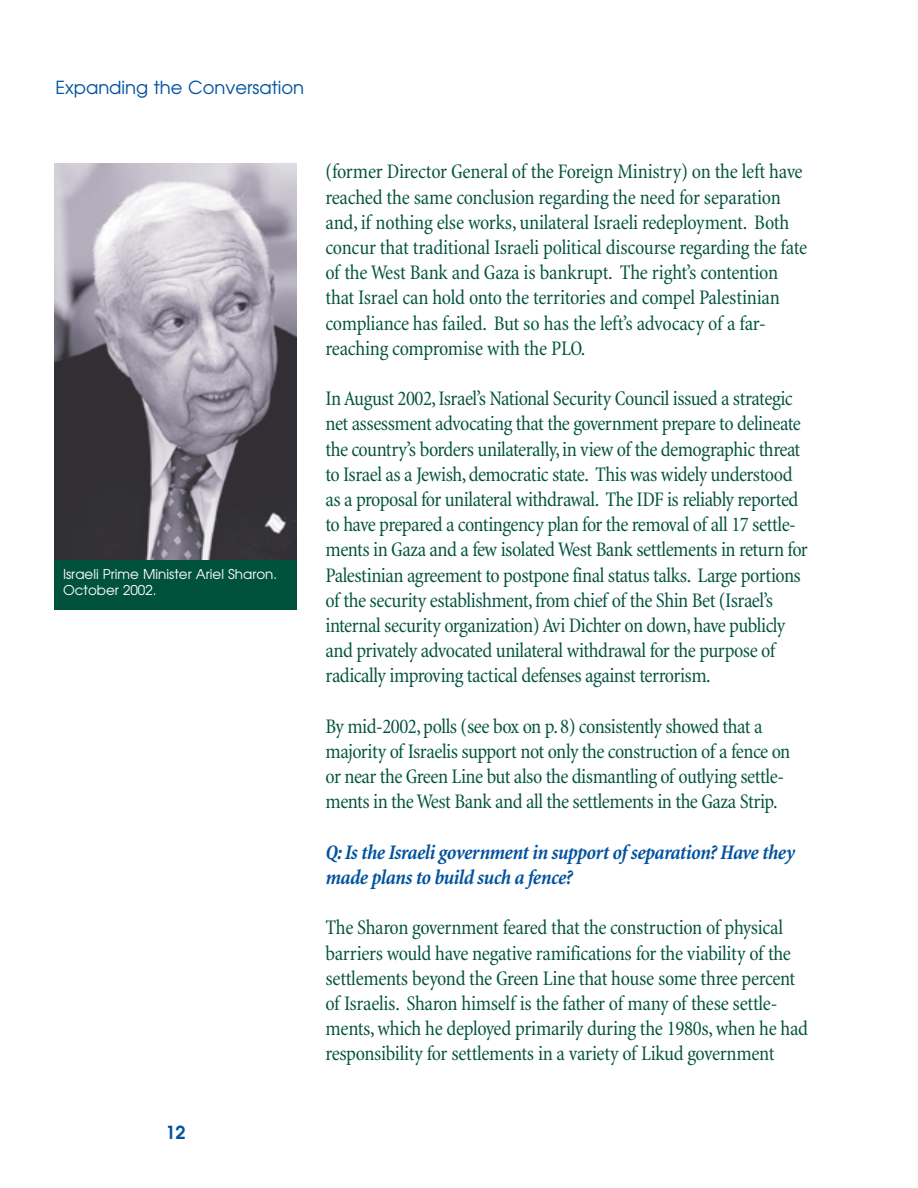
<style>
.page{position:relative;width:918px;height:1188px;background:#fff}
.page>*{position:absolute;margin:0;border:0;box-sizing:border-box;transform-origin:0 0}
.t1{font:condensed 21px/25.2px "Minion";letter-spacing:-.02em;color:#00523d}
.t2{font:italic 700 condensed 21px/25.2px "Minion";letter-spacing:-.025em;color:#00529f}
.t3{font:18px "Avant Garde";color:#00529f}
.t4{font:600 18px "Avant Garde";color:#00529f}
.t5{font:13.5px/16.2px "Avant Garde";color:#fff}
</style>
<div class="page">
<img style="left:54px;top:163px;width:243px;height:397px">
<div style="left:54px;top:560px;width:243px;height:50px;background:#00523d"></div>
<p class="t3" style="left:56px;top:81px;width:250px">Expanding the Conversation</p>
<p class="t5" style="left:63px;top:567px;width:216px">Israeli Prime Minister Ariel Sharon.<br>October 2002.</p>
<p class="t4" style="left:165px;top:1126px;width:22px">12</p>
<p class="t1" style="left:326px;top:161px;width:483px">(former Director General of the Foreign Ministry) on the left have reached the same conclusion regarding the need for separation and, if nothing else works, unilateral Israeli redeployment. Both concur that traditional Israeli political discourse regarding the fate of the West Bank and Gaza is bankrupt. The right’s contention that Israel can hold onto the territories and compel Palestinian compliance has failed. But so has the left’s advocacy of a far&shy;reaching compromise with the PLO.</p>
<p class="t1" style="left:325px;top:388px;width:484px">InAugust 2002, Israel’s National Security Council issued a strategic net assessment advocating that the government prepare to delineate the country’s borders unilaterally, in view of the demographic threat to Israel as a Jewish, democratic state. This was widely understood as a proposal for unilateral withdrawal. The IDF is reliably reported to have prepared a contingency plan for the removal of all 17 settle&shy;ments in Gaza and a few isolated West Bank settlements in return for Palestinian agreement to postpone final status talks. Large portions of the security establishment, from chief of the Shin Bet (Israel’s internal security organization) Avi Dichter on down, have publicly and privately advocated unilateral withdrawal for the purpose of radically improving tactical defenses against terrorism.</p>
<p class="t1" style="left:325px;top:715px;width:466px">By mid-2002, polls (see box on p. 8) consistently showed that a majority of Israelis support not only the construction of a fence on or near the Green Line but also the dismantling of outlying settle&shy;ments in the West Bank and all the settlements in the Gaza Strip.</p>
<p class="t2" style="left:325px;top:841px;width:471px">Q: Is the Israeli government in support of separation? Have they made plans to build such a fence?</p>
<p class="t1" style="left:325px;top:917px;width:484px">The Sharon government feared that the construction of physical barriers would have negative ramifications for the viability of the settlements beyond the Green Line that house some three percent of Israelis. Sharon himself is the father of many of these settle&shy;ments, which he deployed primarily during the 1980s, when he had responsibility for settlements in a variety of Likud government</p>
</div>
